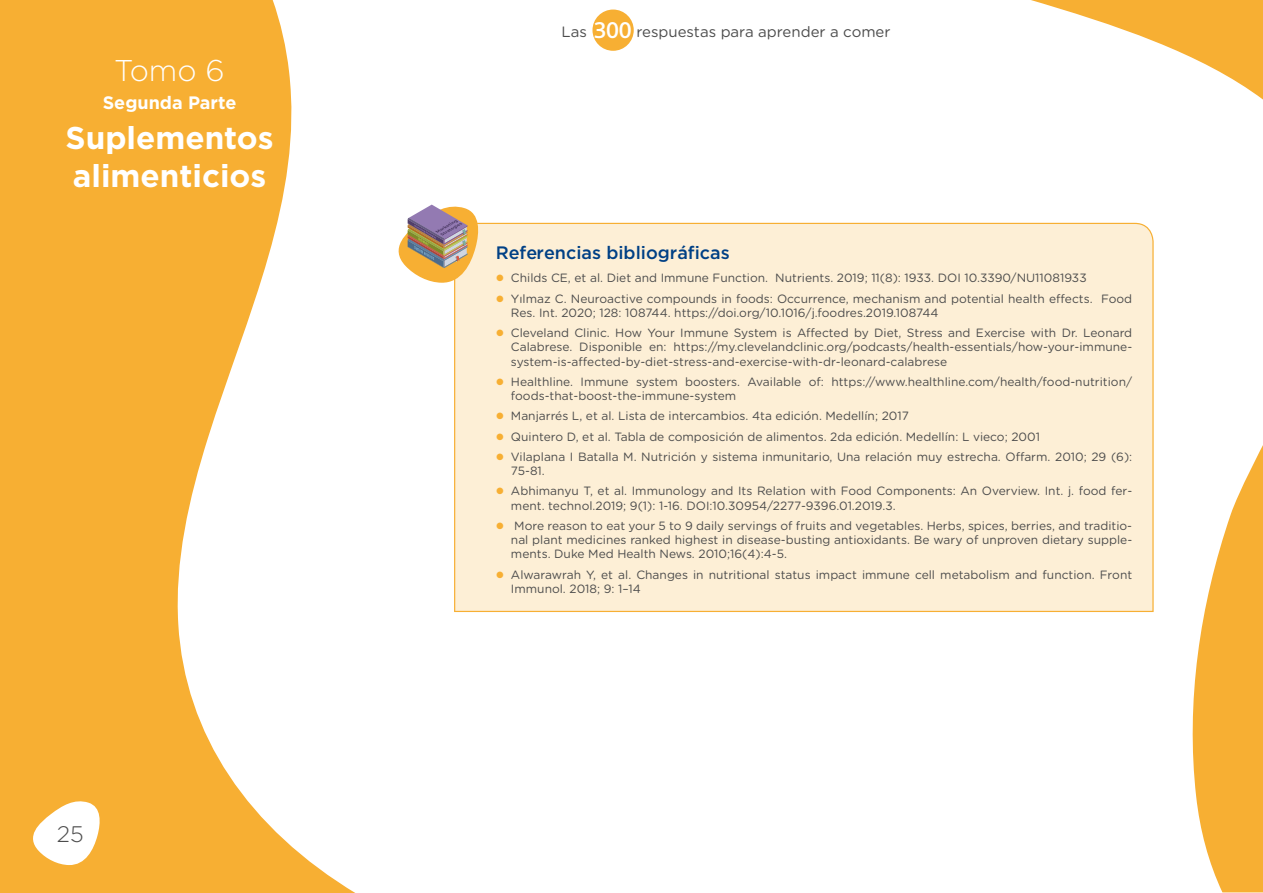
<style>
.page{position:relative;width:1263px;height:893px;background:#fff}
.page>*{position:absolute;margin:0;border:0;box-sizing:border-box;transform-origin:0 0}
.t1{font:700 31.5px/37.5px "Gotham";color:#fff}
.t2{font:300 30px "Gotham";color:#fff}
.t3{font:500 24px "Bliss Pro";color:#fff}
.t4{font:300 22.5px "Gotham Rounded";color:#4c4c4c}
.t5{font:500 18px "Gotham";color:#004085}
.t6{font:700 18px "Gotham";color:#fff}
.t7{font:15px "Gotham Rounded";color:#4c4c4c}
.t8{font:12px/20.2px "Gotham Rounded";color:#4c4c4c}
</style>
<div class="page">
<svg style="left:0;top:0;width:355px;height:893px;fill:#f7af33"></svg>
<svg style="left:1031px;top:0;width:232px;height:100px"></svg>
<svg style="left:1192px;top:445px;width:71px;height:447px"></svg>
<svg style="left:25px;top:798px;width:77px;height:67px"></svg>
<div style="left:592px;top:10px;width:42px;height:41px;background:#f7af33;border-radius:50%"></div>
<div style="left:454px;top:222px;width:700px;height:390px;background:#fdefd6"></div>
<img style="left:398px;top:204px;width:82px;height:79px">
<svg style="left:497px;top:275px;width:6px;height:7px"></svg>
<svg style="left:497px;top:295px;width:6px;height:7px"></svg>
<svg style="left:497px;top:330px;width:6px;height:6px"></svg>
<svg style="left:497px;top:378px;width:6px;height:7px"></svg>
<svg style="left:497px;top:413px;width:6px;height:7px"></svg>
<svg style="left:497px;top:433px;width:6px;height:7px"></svg>
<svg style="left:497px;top:453px;width:6px;height:7px"></svg>
<svg style="left:497px;top:488px;width:6px;height:7px"></svg>
<svg style="left:497px;top:522px;width:6px;height:7px"></svg>
<svg style="left:497px;top:571px;width:6px;height:7px"></svg>
<h2 class="t2" style="left:114px;top:54px;width:112px">Tomo 6</h2>
<h3 class="t6" style="left:103px;top:92px;width:135px">Segunda Parte</h3>
<h1 class="t1" style="left:66px;top:118px;width:210px">Suplementos alimenticios</h1>
<h3 class="t4" style="left:57px;top:819px;width:28px">25</h3>
<h3 class="t3" style="left:594px;top:15px;width:40px">300</h3>
<p class="t7" style="left:561px;top:21px;width:27px">Las</p>
<p class="t7" style="left:636px;top:21px;width:256px">respuestas para aprender a comer</p>
<h3 class="t5" style="left:496px;top:243px;width:235px">Referencias bibliográficas</h3>
<p class="t8" style="left:511px;top:268px;width:623px">Childs CE, et al. Diet and Immune Function. Nutrients. 2019; 11(8): 1933. DOI 10.3390/NU11081933<br>Yılmaz C. Neuroactive compounds in foods: Occurrence, mechanism and potential health effects. Food</p>
<p class="t8" style="left:511px;top:302px;width:623px">Res. Int. 2020; 128: 108744. https://doi.org/10.1016/j.foodres.2019.108744<br>Cleveland Clinic. How Your Immune System is Affected by Diet, Stress and Exercise with Dr. Leonard</p>
<p class="t8" style="left:511px;top:340px;width:623px;line-height:14.2px">Calabrese. Disponible en: https://my.clevelandclinic.org/podcasts/health-essentials/how-your-immune&shy;system-is-affected-by-diet-stress-and-exercise-with-dr-leonard-calabrese</p>
<p class="t8" style="left:511px;top:374px;width:623px;line-height:14.2px">Healthline. Immune system boosters. Available of: https://www.healthline.com/health/food-nutrition/ foods-that-boost-the-immune-system</p>
<p class="t8" style="left:511px;top:406px;width:623px">Manjarrés L, et al. Lista de intercambios. 4ta edición. Medellín; 2017<br>Quintero D, et al. Tabla de composición de alimentos. 2da edición. Medellín: L vieco; 2001<br>Vilaplana I Batalla M. Nutrición y sistema inmunitario, Una relación muy estrecha. Offarm. 2010; 29 (6):</p>
<p class="t8" style="left:511px;top:460px;width:623px">75-81.<br>Abhimanyu T, et al. Immunology and Its Relation with Food Components: An Overview. Int. j. food fer-</p>
<p class="t8" style="left:511px;top:495px;width:623px">ment. technol.2019; 9(1): 1-16. DOI:10.30954/2277-9396.01.2019.3.<br>More reason to eat your 5 to 9 daily servings of fruits and vegetables. Herbs, spices, berries, and traditio-</p>
<p class="t8" style="left:511px;top:532px;width:623px;line-height:14.2px">nal plant medicines ranked highest in disease-busting antioxidants. Be wary of unproven dietary supple&shy;ments. Duke Med Health News. 2010;16(4):4-5.</p>
<p class="t8" style="left:511px;top:567px;width:623px;line-height:14.2px">Alwarawrah Y, et al. Changes in nutritional status impact immune cell metabolism and function. Front<br>Immunol. 2018; 9: 1–14</p>
</div>
